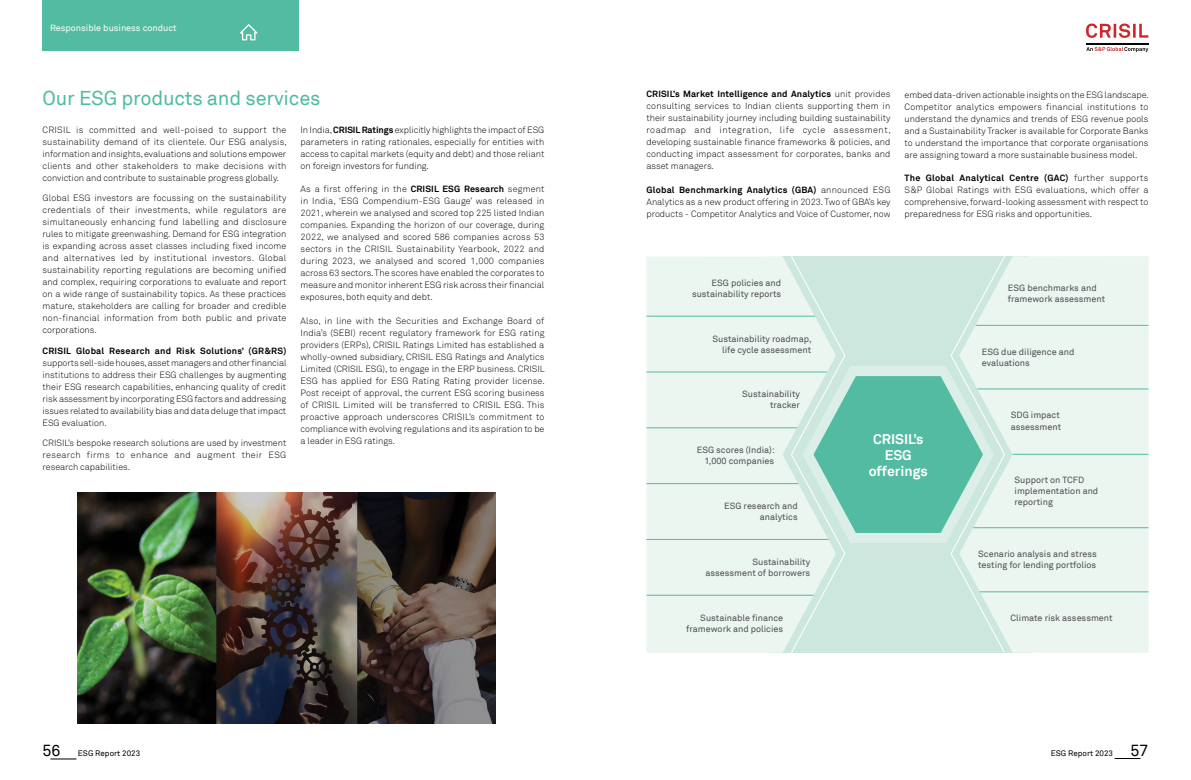
<style>
.page{position:relative;width:1191px;height:780px;background:#fff}
.page>*{position:absolute;margin:0;border:0;box-sizing:border-box;transform-origin:0 0}
.t1{font:20px "Akkurat Pro";letter-spacing:-.01em;color:#52bba1}
.t2{font:700 14px/16px "Akkurat";color:#fff;text-align:center}
.t3{font:300 9px/12px "Akkurat Pro";color:#000;text-align:justify}
.t4{font:9px/11px "Akkurat Pro";color:#4d4d4f;text-align:right}
.t5{font:700 9px "Akkurat Pro";letter-spacing:.025em;color:#000}
.t6{font:9px "Akkurat";color:#fff}
.t7{font:8px "Akkurat";color:#000}
.s1{font-weight:700}
.s2{font-size:16px}
</style>
<div class="page">
<div style="left:1005px;top:256px;width:143px;height:396px;background:#ecf6f1"></div>
<div style="left:646px;top:256px;width:144px;height:396px;background:#ecf6f1"></div>
<hr style="left:646px;top:256px;width:135px;height:1px;background:#fff">
<hr style="left:646px;top:372px;width:181px;height:1px;background:#52bba1">
<hr style="left:646px;top:427px;width:151px;height:1px;background:#52bba1">
<hr style="left:646px;top:483px;width:152px;height:1px;background:#52bba1">
<hr style="left:646px;top:539px;width:182px;height:1px;background:#52bba1">
<hr style="left:646px;top:595px;width:167px;height:1px;background:#52bba1">
<hr style="left:646px;top:316px;width:169px;height:1px;background:#52bba1">
<hr style="left:977px;top:388px;width:171px;height:1px;background:#52bba1">
<hr style="left:1012px;top:454px;width:136px;height:1px;background:#52bba1">
<hr style="left:973px;top:527px;width:175px;height:1px;background:#52bba1">
<hr style="left:979px;top:591px;width:169px;height:1px;background:#52bba1">
<hr style="left:975px;top:325px;width:173px;height:1px;background:#52bba1">
<svg style="left:790px;top:256px;width:215px;height:397px;background:#b6dfd3"></svg>
<img style="left:77px;top:492px;width:418px;height:231px">
<div style="left:43px;top:0;width:256px;height:51px;background:#52bba1"></div>
<svg style="left:240px;top:24px;width:17px;height:16px"></svg>
<svg style="left:1114px;top:758px;width:26px;height:1px"></svg>
<svg style="left:50px;top:758px;width:26px;height:1px"></svg>
<svg style="left:1086px;top:47px;width:62px;height:5px"></svg>
<hr style="left:1086px;top:43px;width:62px;height:2px;background:#020403">
<svg style="left:1086px;top:24px;width:62px;height:14px"></svg>
<p class="t6" style="left:50px;top:22px;width:128px">Responsible business conduct</p>
<h1 class="t1" style="left:43px;top:86px;width:279px">Our ESG products and services</h1>
<p class="t3" style="left:43px;top:124px;width:246px">CRISIL is committed and well-poised to support the sustainability demand of its clientele. Our ESG analysis, information and insights, evaluations and solutions empower clients and other stakeholders to make decisions with conviction and contribute to sustainable progress globally.</p>
<p class="t3" style="left:43px;top:192px;width:245px">Global ESG investors are focussing on the sustainability credentials of their investments, while regulators are simultaneously enhancing fund labelling and disclosure rules to mitigate greenwashing. Demand for ESG integration is expanding across asset classes including fixed income and alternatives led by institutional investors. Global sustainability reporting regulations are becoming unified and complex, requiring corporations to evaluate and report on a wide range of sustainability topics. As these practices mature, stakeholders are calling for broader and credible non-financial information from both public and private corporations.</p>
<p class="t5" style="left:43px;top:345px;width:245px">CRISIL Global Research and Risk Solutions’ (GR&amp;RS)</p>
<p class="t3" style="left:43px;top:357px;width:245px">supports sell‑side houses, asset managers and other financial institutions to address their ESG challenges by augmenting their ESG research capabilities, enhancing quality of credit risk assessment by incorporating ESG factors and addressing issues related to availability bias and data deluge that impact ESG evaluation.</p>
<p class="t3" style="left:43px;top:437px;width:245px">CRISIL’s bespoke research solutions are used by investment research firms to enhance and augment their ESG research capabilities.</p>
<p class="t3" style="left:300px;top:124px;width:245px">In India, <span class="s1">CRISIL Ratings</span> explicitly highlights the impact of ESG parameters in rating rationales, especially for entities with access to capital markets (equity and debt) and those reliant on foreign investors for funding.</p>
<p class="t3" style="left:300px;top:183px;width:245px">As a first offering in the <span class="s1">CRISIL ESG Research</span> segment in India, ‘ESG Compendium-ESG Gauge’ was released in 2021, wherein we analysed and scored top 225 listed Indian companies. Expanding the horizon of our coverage, during 2022, we analysed and scored 586 companies across 53 sectors in the CRISIL Sustainability Yearbook, 2022 and during 2023, we analysed and scored 1,000 companies across 63 sectors. The scores have enabled the corporates to measure and monitor inherent ESG risk across their financial exposures, both equity and debt.</p>
<p class="t3" style="left:300px;top:314px;width:246px">Also, in line with the Securities and Exchange Board of India’s (SEBI) recent regulatory framework for ESG rating providers (ERPs), CRISIL Ratings Limited has established a wholly‑owned subsidiary, CRISIL ESG Ratings and Analytics Limited (CRISIL ESG), to engage in the ERP business. CRISIL ESG has applied for ESG Rating Rating provider license.<br>Post receipt of approval, the current ESG scoring business of CRISIL Limited will be transferred to CRISIL ESG. This proactive approach underscores CRISIL’s commitment to compliance with evolving regulations and its aspiration to be a leader in ESG ratings.</p>
<p class="t3" style="left:646px;top:88px;width:246px"><span class="s1">CRISIL’s Market Intelligence and Analytics</span> unit provides consulting services to Indian clients supporting them in their sustainability journey including building sustainability roadmap and integration, life cycle assessment, developing sustainable finance frameworks &amp; policies, and conducting impact assessment for corporates, banks and asset managers.</p>
<p class="t3" style="left:646px;top:183px;width:245px"><span class="s1">Global Benchmarking Analytics (GBA)</span> announced ESG Analytics as a new product offering in 2023. Two of GBA’s key products - Competitor Analytics and Voice of Customer, now</p>
<p class="t3" style="left:904px;top:89px;width:246px">embed data‑driven actionable insights on the ESG landscape.<br>Competitor analytics empowers financial institutions to understand the dynamics and trends of ESG revenue pools and a Sustainability Tracker is available for Corporate Banks to understand the importance that corporate organisations are assigning toward a more sustainable business model.</p>
<p class="t3" style="left:904px;top:172px;width:245px"><span class="s1">The Global Analytical Centre (GAC)</span> further supports S&amp;P Global Ratings with ESG evaluations, which offer a comprehensive, forward-looking assessment with respect to preparedness for ESG risks and opportunities.</p>
<p class="t4" style="left:692px;top:277px;width:91px">ESG policies and sustainability reports</p>
<p class="t4" style="left:712px;top:333px;width:101px">Sustainability roadmap, life cycle assessment</p>
<p class="t4" style="left:1008px;top:282px;width:99px;text-align:left">ESG benchmarks and framework assessment</p>
<p class="t4" style="left:981px;top:346px;width:94px;text-align:left">ESG due diligence and evaluations</p>
<p class="t4" style="left:742px;top:389px;width:59px">Sustainability tracker</p>
<p class="t4" style="left:696px;top:444px;width:79px">ESG scores (India):<br>1,000 companies</p>
<p class="t4" style="left:724px;top:500px;width:75px">ESG research and analytics</p>
<h2 class="t2" style="left:868px;top:430px;width:61px">CRISIL’s<br>ESG offerings</h2>
<p class="t4" style="left:1010px;top:410px;width:52px;text-align:left">SDG impact assessment</p>
<p class="t4" style="left:1014px;top:474px;width:85px;text-align:left">Support on TCFD implementation and reporting</p>
<p class="t4" style="left:978px;top:548px;width:120px;text-align:left">Scenario analysis and stress testing for lending portfolios</p>
<p class="t4" style="left:705px;top:556px;width:106px">Sustainability assessment of borrowers</p>
<p class="t4" style="left:700px;top:612px;width:84px">Sustainable finance</p>
<p class="t4" style="left:1010px;top:613px;width:103px">Climate risk assessment</p>
<p class="t4" style="left:686px;top:623px;width:98px">framework and policies</p>
<p class="t7" style="left:43px;top:748px;width:99px"><span class="s2">56</span> ESG Report 2023</p>
<p class="t7" style="left:1050px;top:748px;width:99px">ESG Report 2023 <span class="s2">57</span></p>
</div>
